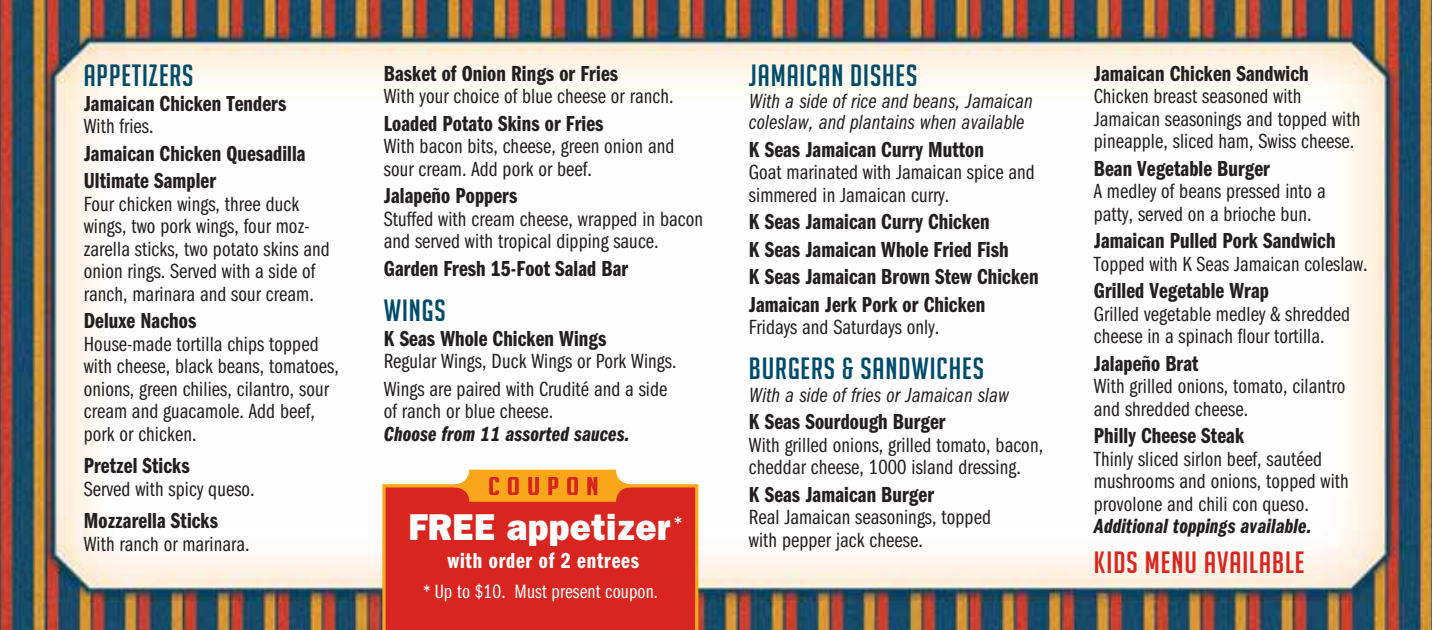
<style>
.page{position:relative;width:1432px;height:630px;background:#fff}
.page>*{position:absolute;margin:0;border:0;box-sizing:border-box;transform-origin:0 0}
.t1{font:800 37.5px "Franklin Gothic";letter-spacing:.015em;color:#fff;scale:.94 1}
.t2{font:30px "Big Noodle Titling";letter-spacing:.03em;color:#004b6a;scale:1.04 1}
.t3{font:30px "Big Noodle Titling";letter-spacing:.035em;color:#d82520;scale:1.04 1}
.t4{font:25px "Big Noodle Titling";letter-spacing:.24em;color:#d82520;scale:1.25 1}
.t5{font:22.5px/27.5px "Franklin Gothic Demi Cmpr";letter-spacing:.005em;color:#231f20}
.t6{font:22.5px "Franklin Gothic Demi Cmpr";letter-spacing:.035em;color:#fff}
.t7{font:21.25px/22.5px "Franklin Gothic Book Cmpr";letter-spacing:.005em;color:#231f20}
.t8{font:21.25px/21.2px "Franklin Gothic Book Cmpr Ital";letter-spacing:.005em;color:#231f20}
.t9{font:21.25px "Franklin Gothic Demi Cmpr Ital";letter-spacing:.005em;color:#231f20}
.t10{font:20px "Franklin Gothic Book Cmpr";letter-spacing:.005em;color:#fff}
</style>
<div class="page">
<img style="left:0;top:0;width:1431px;height:630px">
<div style="left:382px;top:484px;width:316px;height:146px;background:#d82520"></div>
<div style="left:454px;top:470px;width:176px;height:32px;background:#faa61a;border-radius:14px"></div>
<h2 class="t2" style="left:84px;top:59px;width:84px">APPETIZERS</h2>
<p class="t5" style="left:84px;top:90px;width:204px">Jamaican Chicken Tenders</p>
<p class="t7" style="left:84px;top:115px;width:71px">With fries.</p>
<p class="t5" style="left:84px;top:140px;width:223px">Jamaican Chicken Quesadilla<br>Ultimate Sampler</p>
<p class="t7" style="left:84px;top:193px;width:248px">Four chicken wings, three duck wings, two pork wings, four moz&shy;zarella sticks, two potato skins and onion rings. Served with a side of ranch, marinara and sour cream.</p>
<p class="t5" style="left:84px;top:307px;width:114px">Deluxe Nachos</p>
<p class="t7" style="left:84px;top:333px;width:257px">House-made tortilla chips topped with cheese, black beans, tomatoes, onions, green chilies, cilantro, sour cream and guacamole. Add beef, pork or chicken.</p>
<p class="t5" style="left:84px;top:452px;width:107px">Pretzel Sticks</p>
<p class="t7" style="left:84px;top:478px;width:172px">Served with spicy queso.</p>
<p class="t5" style="left:84px;top:507px;width:136px">Mozzarella Sticks</p>
<p class="t7" style="left:84px;top:533px;width:167px">With ranch or marinara.</p>
<p class="t5" style="left:384px;top:60px;width:236px">Basket of Onion Rings or Fries</p>
<p class="t7" style="left:384px;top:86px;width:291px">With your choice of blue cheese or ranch.</p>
<p class="t5" style="left:384px;top:110px;width:221px">Loaded Potato Skins or Fries</p>
<p class="t7" style="left:384px;top:136px;width:292px">With bacon bits, cheese, green onion and sour cream. Add pork or beef.</p>
<p class="t5" style="left:384px;top:183px;width:135px">Jalapeño Poppers</p>
<p class="t7" style="left:384px;top:208px;width:320px">Stuffed with cream cheese, wrapped in bacon and served with tropical dipping sauce.</p>
<p class="t5" style="left:384px;top:255px;width:246px">Garden Fresh 15-Foot Salad Bar</p>
<h2 class="t2" style="left:384px;top:294px;width:13px">WINGS</h2>
<p class="t5" style="left:384px;top:325px;width:224px">K Seas Whole Chicken Wings</p>
<p class="t7" style="left:384px;top:348px;width:294px;line-height:27.5px">Regular Wings, Duck Wings or Pork Wings.<br>Wings are paired with Crudité and a side</p>
<p class="t7" style="left:384px;top:401px;width:171px">of ranch or blue cheese.</p>
<p class="t9" style="left:384px;top:422px;width:247px">Choose from 11 assorted sauces.</p>
<p class="t4" style="left:488px;top:473px;width:89px">COUPON</p>
<h1 class="t1" style="left:408px;top:505px;width:294px">FREE appetizer<sup>*</sup></h1>
<p class="t6" style="left:447px;top:548px;width:193px">with order of 2 entrees</p>
<p class="t10" style="left:422px;top:580px;width:237px">* Up to $10. Must present coupon.</p>
<h2 class="t2" style="left:748px;top:59px;width:152px">JAMAICAN DISHES</h2>
<p class="t8" style="left:748px;top:91px;width:285px">With a side of rice and beans, Jamaican coleslaw, and plantains when available</p>
<p class="t5" style="left:748px;top:136px;width:236px">K Seas Jamaican Curry Mutton</p>
<p class="t7" style="left:748px;top:161px;width:287px">Goat marinated with Jamaican spice and simmered in Jamaican curry.</p>
<p class="t5" style="left:748px;top:209px;width:291px">K Seas Jamaican Curry Chicken<br>K Seas Jamaican Whole Fried Fish<br>K Seas Jamaican Brown Stew Chicken<br>Jamaican Jerk Pork or Chicken</p>
<p class="t7" style="left:748px;top:316px;width:192px">Fridays and Saturdays only.</p>
<h2 class="t2" style="left:748px;top:353px;width:25px">BURGERS</h2>
<h2 class="t2" style="left:841px;top:353px;width:55px">&amp; SANDWI</h2>
<h2 class="t2" style="left:936px;top:353px;width:35px">CHES</h2>
<p class="t8" style="left:748px;top:385px;width:261px">With a side of fries or Jamaican slaw</p>
<p class="t5" style="left:748px;top:409px;width:198px">K Seas Sourdough Burger</p>
<p class="t7" style="left:748px;top:434px;width:296px">With grilled onions, grilled tomato, bacon, cheddar cheese, 1000 island dressing.</p>
<p class="t5" style="left:748px;top:481px;width:187px">K Seas Jamaican Burger</p>
<p class="t7" style="left:748px;top:506px;width:243px">Real Jamaican seasonings, topped with pepper jack cheese.</p>
<p class="t5" style="left:1093px;top:60px;width:216px">Jamaican Chicken Sandwich</p>
<p class="t7" style="left:1093px;top:86px;width:268px">Chicken breast seasoned with<br>Jamaican seasonings and topped with pineapple, sliced ham, Swiss cheese.</p>
<p class="t5" style="left:1093px;top:155px;width:178px">Bean Vegetable Burger</p>
<p class="t7" style="left:1093px;top:181px;width:233px">A medley of beans pressed into a patty, served on a brioche bun.</p>
<p class="t5" style="left:1093px;top:228px;width:243px">Jamaican Pulled Pork Sandwich</p>
<p class="t7" style="left:1093px;top:253px;width:275px">Topped with K Seas Jamaican coleslaw.</p>
<p class="t5" style="left:1093px;top:278px;width:176px">Grilled Vegetable Wrap</p>
<p class="t7" style="left:1093px;top:303px;width:258px">Grilled vegetable medley &amp; shredded cheese in a spinach flour tortilla.</p>
<p class="t5" style="left:1093px;top:350px;width:106px">Jalapeño Brat</p>
<p class="t7" style="left:1093px;top:376px;width:253px">With grilled onions, tomato, cilantro and shredded cheese.</p>
<p class="t5" style="left:1093px;top:423px;width:152px">Philly Cheese Steak</p>
<p class="t7" style="left:1093px;top:448px;width:256px">Thinly sliced sirlon beef, sautéed mushrooms and onions, topped with provolone and chili con queso.</p>
<p class="t9" style="left:1093px;top:514px;width:219px">Additional toppings available.</p>
<h2 class="t3" style="left:1093px;top:547px;width:204px">KIDS MENU AVAILABLE</h2>
</div>
